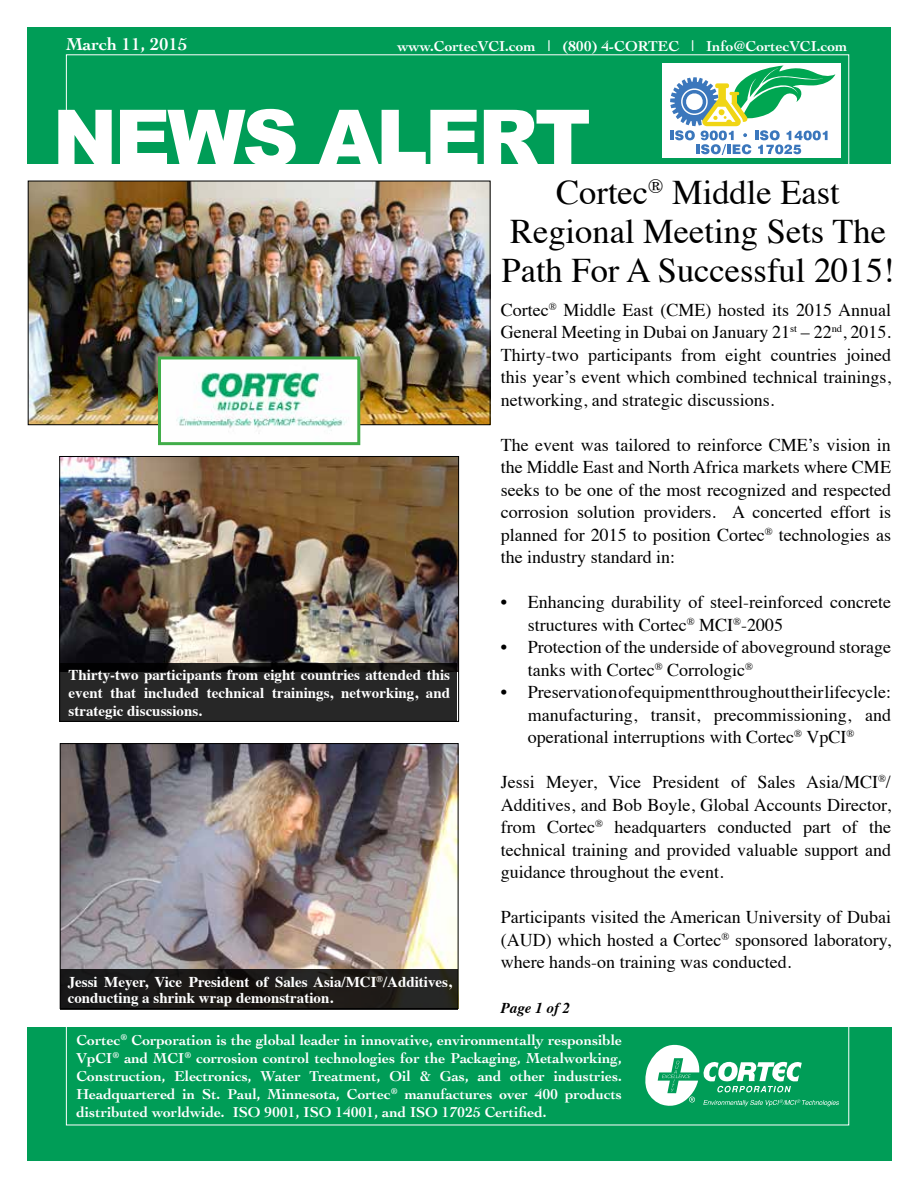
<style>
.page{position:relative;width:918px;height:1188px;background:#fff}
.page>*{position:absolute;margin:0;border:0;box-sizing:border-box;transform-origin:0 0}
.t1{font:900 78px "Arial";letter-spacing:-.04em;color:#fff}
.t2{font:34.5px/39px "Times";color:#000;text-align:center}
.t3{font:18px/22.5px "Times";color:#000;text-align:justify}
.t4{font:700 18px "Cochin";color:#fff}
.t5{font:700 15px/18px "Cochin";color:#fff;text-align:justify}
.t6{font:700 15px/18px "Times";color:#fff}
.t7{font:italic 700 15px "Times";color:#000}
</style>
<div class="page">
<div style="left:27px;top:27px;width:864px;height:137px;background:#009d57"></div>
<div style="left:28px;top:1028px;width:864px;height:133px;background:#009d57"></div>
<svg style="left:645px;top:1044px;width:194px;height:63px"></svg>
<div style="left:662px;top:63px;width:179px;height:94px;background:#fff"></div>
<svg style="left:670px;top:65px;width:165px;height:89px"></svg>
<img style="left:30px;top:183px;width:458px;height:240px">
<div style="left:28px;top:181px;width:462px;height:244px;border:1px solid #000"></div>
<img style="left:162px;top:360px;width:194px;height:74px">
<div style="left:158px;top:356px;width:202px;height:89px;border:3px solid #41ad49"></div>
<img style="left:62px;top:745px;width:394px;height:224px">
<div style="left:60px;top:969px;width:398px;height:41px;background:linear-gradient(to right,#171516,#24221d)"></div>
<img style="left:62px;top:458px;width:395px;height:205px">
<svg style="left:60px;top:663px;width:397px;height:59px;background:#222"></svg>
<p class="t4" style="left:66px;top:32px;width:123px">March 11, 2015</p>
<p class="t5" style="left:398px;top:37px;width:451px">www.CortecVCI.com | (800) 4-CORTEC | Info@CortecVCI.com</p>
<h1 class="t1" style="left:52px;top:81px;width:540px">NEWS ALERT</h1>
<p class="t6" style="left:69px;top:664px;width:383px;text-align:justify">Thirty-two participants from eight countries attended this event that included technical trainings, networking, and strategic discussions.</p>
<p class="t6" style="left:68px;top:972px;width:386px;line-height:16.5px">Jessi Meyer, Vice President of Sales Asia/MCI<sup>®</sup>/Additives, conducting a shrink wrap demonstration.</p>
<h2 class="t2" style="left:502px;top:170px;width:394px">Cortec<sup>®</sup> Middle East<br>Regional Meeting Sets The<br>Path For A Successful 2015!</h2>
<p class="t3" style="left:501px;top:297px;width:392px">Cortec<sup>®</sup> Middle East (CME) hosted its 2015 Annual General Meeting in Dubai on January 21<sup>st</sup> – 22<sup>nd</sup>, 2015.<br>Thirty-two participants from eight countries joined this year’s event which combined technical trainings, networking, and strategic discussions.</p>
<p class="t3" style="left:501px;top:432px;width:392px">The event was tailored to reinforce CME’s vision in the Middle East and North Africa markets where CME seeks to be one of the most recognized and respected corrosion solution providers. A concerted effort is planned for 2015 to position Cortec<sup>®</sup> technologies as the industry standard in:</p>
<p class="t3" style="left:528px;top:590px;width:365px;text-indent:-27px">• Enhancing durability of steel-reinforced concrete structures with Cortec<sup>®</sup> MCI<sup>®</sup>-2005</p>
<p class="t3" style="left:528px;top:635px;width:365px;text-indent:-27px">• Protection of the underside of aboveground storage tanks with Cortec<sup>®</sup> Corrologic<sup>®</sup></p>
<p class="t3" style="left:528px;top:680px;width:365px;text-indent:-27px">• Preservation of equipment throughout their lifecycle: manufacturing, transit, precommissioning, and operational interruptions with Cortec<sup>®</sup> VpCI<sup>®</sup></p>
<p class="t3" style="left:501px;top:770px;width:392px">Jessi Meyer, Vice President of Sales Asia/MCI<sup>®</sup>/ Additives, and Bob Boyle, Global Accounts Director, from Cortec<sup>®</sup> headquarters conducted part of the technical training and provided valuable support and guidance throughout the event.</p>
<p class="t3" style="left:501px;top:905px;width:392px">Participants visited the American University of Dubai (AUD) which hosted a Cortec<sup>®</sup> sponsored laboratory, where hands-on training was conducted.</p>
<p class="t7" style="left:501px;top:994px;width:71px">Page 1 of 2</p>
<p class="t5" style="left:76px;top:1030px;width:547px">Cortec<sup>®</sup> Corporation is the global leader in innovative, environmentally responsible VpCI<sup>®</sup> and MCI<sup>®</sup> corrosion control technologies for the Packaging, Metalworking, Construction, Electronics, Water Treatment, Oil &amp; Gas, and other industries.<br>Headquartered in St. Paul, Minnesota, Cortec<sup>®</sup> manufactures over 400 products distributed worldwide. ISO 9001, ISO 14001, and ISO 17025 Certified.</p>
</div>
